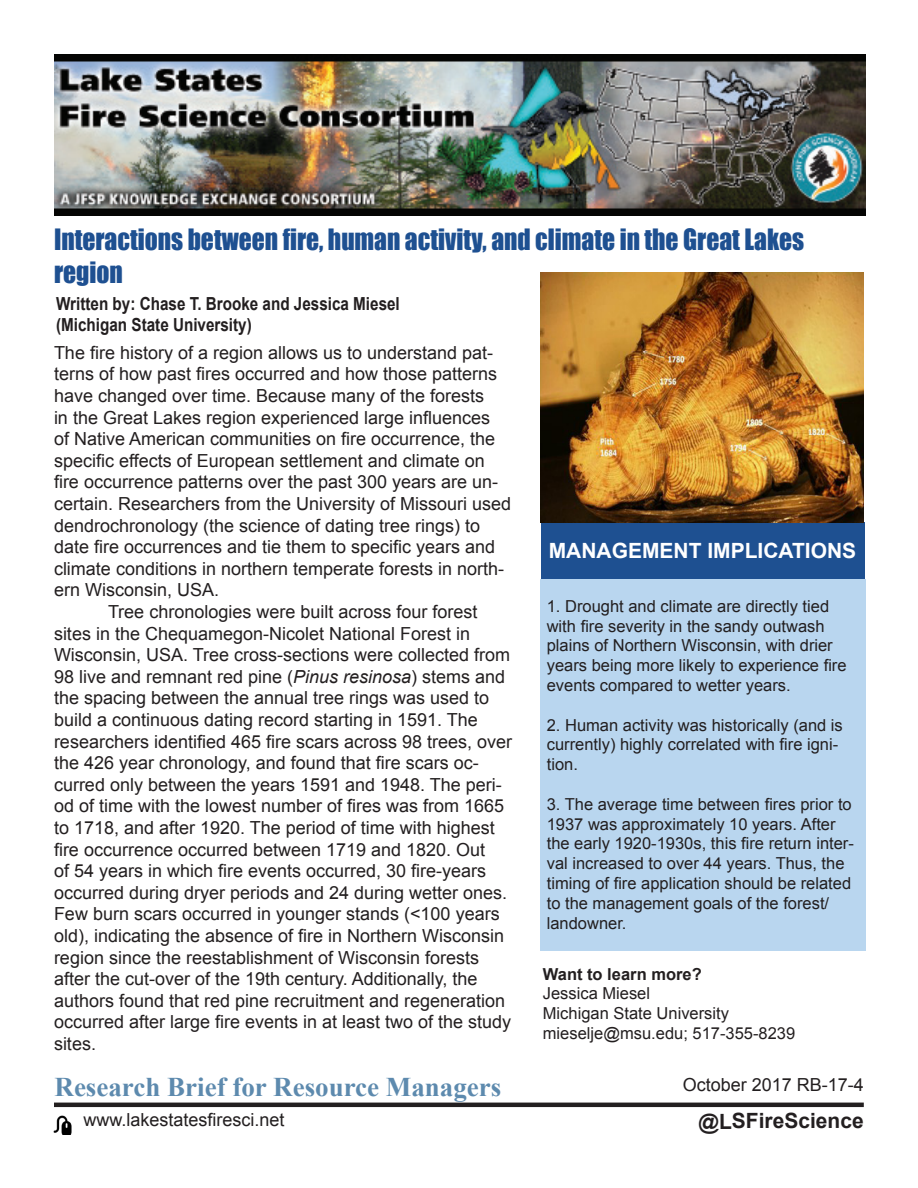
<style>
.page{position:relative;width:918px;height:1188px;background:#fff}
.page>*{position:absolute;margin:0;border:0;box-sizing:border-box;transform-origin:0 0}
.Company_Name{font:27px "Impact";color:#1e5091;scale:.94 1}
.Company_Name-2{font:700 27px "Times New Roman";color:#5d8aae}
.Company_Name-3{font:700 21px "Arial";color:#fff}
.Company_Name-4{font:700 21px "Arial";letter-spacing:-.005em;color:#231f20}
.Company_Name-5{font:18px/21.6px "Arial";color:#231f20}
.Company_Name-6{font:700 18px "Arial";color:#231f20;scale:.85 1}
.Company_Name-7{font:16.5px/19.8px "Arial";color:#231f20}
.Company_Name-8{font:700 16.5px "Arial";color:#231f20}
.s1{font-style:italic}
</style>
<div class="page">
<img style="left:54px;top:54px;width:811px;height:162px">
<img style="left:53px;top:1115px;width:19px;height:20px">
<div style="left:540px;top:579px;width:325px;height:371px;background:#b9d6ef"></div>
<div style="left:541px;top:523px;width:324px;height:56px;background:#1e5091"></div>
<hr style="left:54px;top:1103px;width:810px;height:4px;background:#231f20">
<img style="left:541px;top:272px;width:322px;height:251px">
<p class="Company_Name" style="left:54px;top:219px;width:800px">Interactions between fire, human activity, and climate in the Great Lakes</p>
<p class="Company_Name" style="left:54px;top:251px;width:75px">region</p>
<p class="Company_Name-6" style="left:56px;top:292px;width:406px">Written by: Chase T. Brooke and Jessica Miesel</p>
<p class="Company_Name-6" style="left:56px;top:313px;width:232px">(Michigan State University)</p>
<p class="Company_Name-5" style="left:54px;top:342px;width:459px">The fire history of a region allows us to understand pat&shy;terns of how past fires occurred and how those patterns have changed over time. Because many of the forests<br>in the Great Lakes region experienced large influences<br>of Native American communities on fire occurrence, the specific effects of European settlement and climate on fire occurrence patterns over the past 300 years are un&shy;certain. Researchers from the University of Missouri used dendrochronology (the science of dating tree rings) to date fire occurrences and tie them to specific years and climate conditions in northern temperate forests in north&shy;ern Wisconsin, USA.</p>
<p class="Company_Name-5" style="left:54px;top:601px;width:460px;text-indent:54px">Tree chronologies were built across four forest sites in the Chequamegon-Nicolet National Forest in Wisconsin, USA. Tree cross-sections were collected from 98 live and remnant red pine (<span class="s1">Pinus resinosa</span>) stems and the spacing between the annual tree rings was used to build a continuous dating record starting in 1591. The researchers identified 465 fire scars across 98 trees, over the 426 year chronology, and found that fire scars oc&shy;curred only between the years 1591 and 1948. The peri&shy;od of time with the lowest number of fires was from 1665 to 1718, and after 1920. The period of time with highest fire occurrence occurred between 1719 and 1820. Out<br>of 54 years in which fire events occurred, 30 fire-years occurred during dryer periods and 24 during wetter ones.<br>Few burn scars occurred in younger stands (&lt;100 years old), indicating the absence of fire in Northern Wisconsin region since the reestablishment of Wisconsin forests after the cut-over of the 19th century. Additionally, the authors found that red pine recruitment and regeneration occurred after large fire events in at least two of the study sites.</p>
<p class="Company_Name-3" style="left:549px;top:537px;width:309px">MANAGEMENT IMPLICATIONS</p>
<p class="Company_Name-7" style="left:547px;top:596px;width:301px">1. Drought and climate are directly tied with fire severity in the sandy outwash plains of Northern Wisconsin, with drier years being more likely to experience fire events compared to wetter years.</p>
<p class="Company_Name-7" style="left:547px;top:715px;width:298px">2. Human activity was historically (and is currently) highly correlated with fire igni&shy;tion.</p>
<p class="Company_Name-7" style="left:547px;top:794px;width:307px">3. The average time between fires prior to</p>
<p class="Company_Name-7" style="left:547px;top:814px;width:309px">1937 was approximately 10 years. After the early 1920-1930s, this fire return inter&shy;val increased to over 44 years. Thus, the timing of fire application should be related to the management goals of the forest/ landowner.</p>
<p class="Company_Name-8" style="left:543px;top:963px;width:160px">Want to learn more?</p>
<p class="Company_Name-7" style="left:543px;top:984px;width:109px">Jessica Miesel</p>
<p class="Company_Name-7" style="left:543px;top:1004px;width:188px">Michigan State University</p>
<p class="Company_Name-7" style="left:543px;top:1024px;width:254px">mieselje@msu.edu; 517-355-8239</p>
<p class="Company_Name-2" style="left:55px;top:1069px;width:448px">Research Brief for Resource Managers</p>
<p class="Company_Name-5" style="left:683px;top:1074px;width:183px">October 2017 RB-17-4</p>
<p class="Company_Name-5" style="left:83px;top:1109px;width:203px">www.lakestatesfiresci.net</p>
<p class="Company_Name-4" style="left:699px;top:1107px;width:167px">@LSFireScience</p>
</div>
